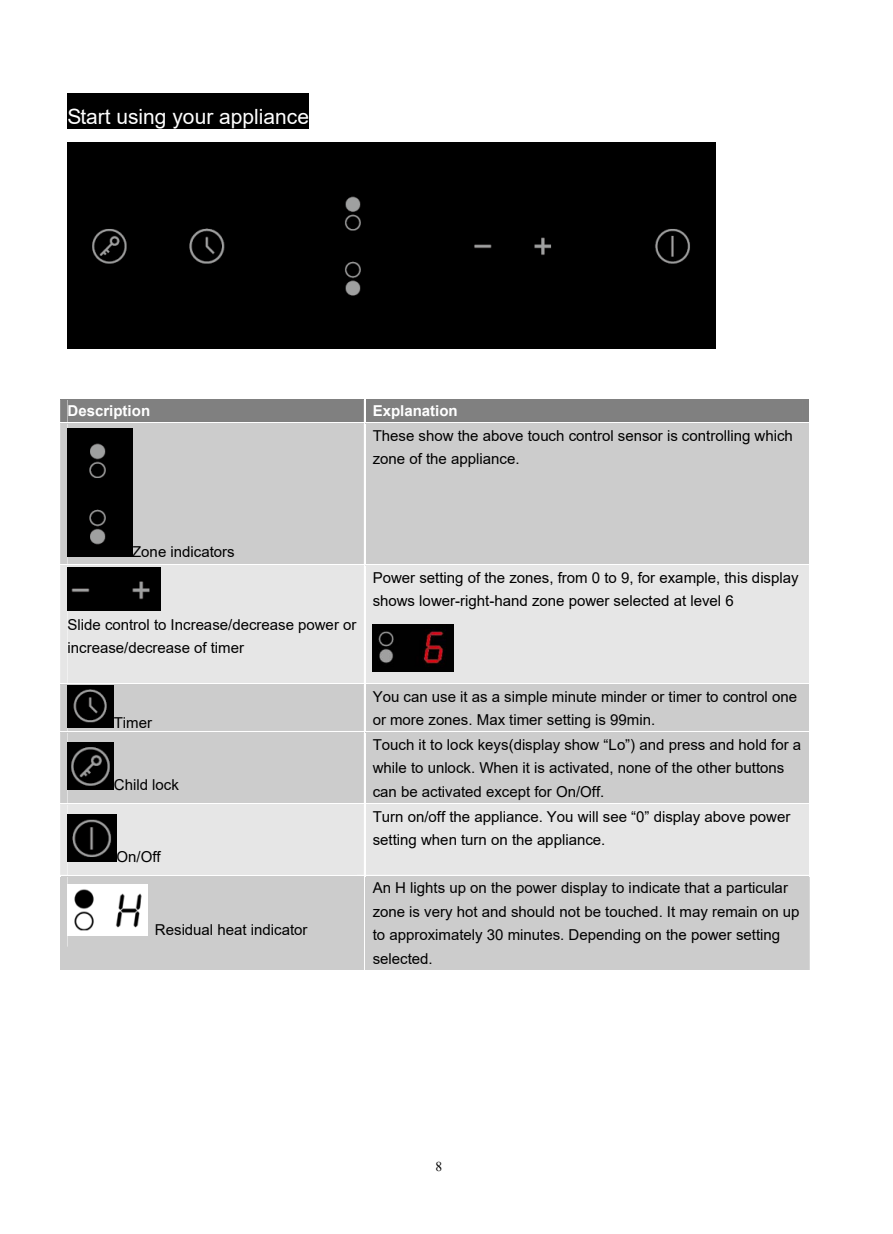
<style>
.page{position:relative;width:893px;height:1234px;background:#fff}
.page>*{position:absolute;margin:0;border:0;box-sizing:border-box;transform-origin:0 0}
.t1{font:21px "Arial";color:#fff}
.t2{font:15px/23.4px "Arial";color:#000}
.t3{font:700 15px "Arial";color:#fff}
.t4{font:13.5px "Times New Roman";color:#000}
</style>
<div class="page">
<div style="left:68px;top:93px;width:241px;height:36px;background:#000"></div>
<div style="left:68px;top:143px;width:648px;height:205px;background:#000"></div>
<svg style="left:60px;top:399px;width:750px;height:571px;background:#c8c8c8"></svg>
<h1 class="t1" style="left:68px;top:102px;width:243px">Start using your appliance</h1>
<p class="t3" style="left:68px;top:400px;width:84px">Description</p>
<p class="t3" style="left:373px;top:400px;width:87px">Explanation</p>
<p class="t2" style="left:373px;top:424px;width:422px">These show the above touch control sensor is controlling which zone of the appliance.</p>
<p class="t2" style="left:132px;top:539px;width:104px">Zone indicators</p>
<p class="t2" style="left:68px;top:612px;width:290px">Slide control to Increase/decrease power or increase/decrease of timer</p>
<p class="t2" style="left:114px;top:710px;width:40px">Timer</p>
<p class="t2" style="left:114px;top:772px;width:66px">Child lock</p>
<p class="t2" style="left:117px;top:844px;width:46px">On/Off</p>
<p class="t2" style="left:155px;top:918px;width:154px">Residual heat indicator</p>
<p class="t2" style="left:373px;top:566px;width:427px">Power setting of the zones, from 0 to 9, for example, this display shows lower-right-hand zone power selected at level 6</p>
<p class="t2" style="left:373px;top:684px;width:426px">You can use it as a simple minute minder or timer to control one or more zones. Max timer setting is 99min.</p>
<p class="t2" style="left:373px;top:732px;width:430px">Touch it to lock keys(display show “Lo”) and press and hold for a while to unlock. When it is activated, none of the other buttons can be activated except for On/Off.</p>
<p class="t2" style="left:373px;top:804px;width:419px">Turn on/off the appliance. You will see “0” display above power setting when turn on the appliance.</p>
<p class="t2" style="left:373px;top:876px;width:428px">An H lights up on the power display to indicate that a particular zone is very hot and should not be touched. It may remain on up to approximately 30 minutes. Depending on the power setting selected.</p>
<p class="t4" style="left:435px;top:1156px;width:8px">8</p>
</div>
